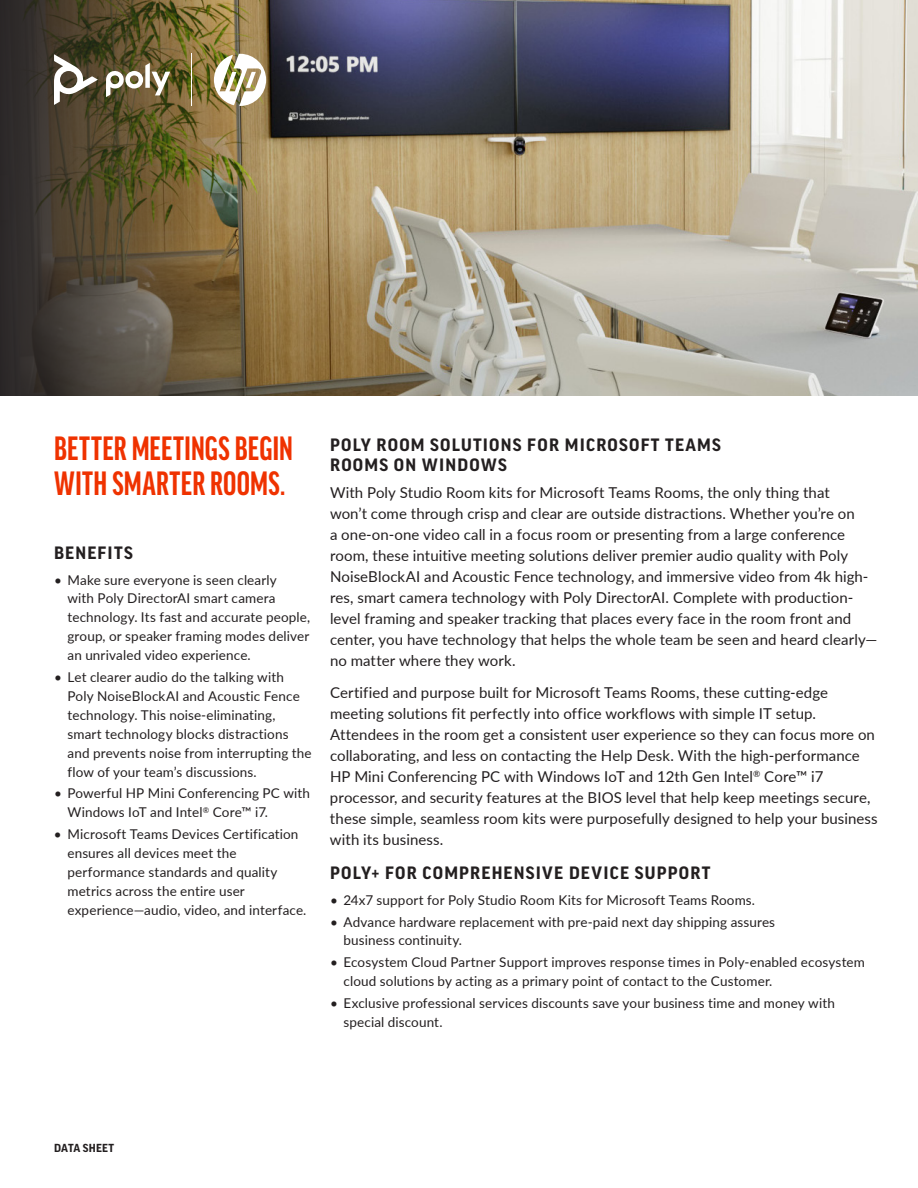
<style>
.page{position:relative;width:918px;height:1188px;background:#fff}
.page>*{position:absolute;margin:0;border:0;box-sizing:border-box;transform-origin:0 0}
.t1{font:700 extra-condensed 36px/34.5px "Good Headline Pro";letter-spacing:.01em;color:#ef3200}
.t2{font:700 17.25px/20.7px "Good Pro";letter-spacing:.07em;color:#231f20}
.t3{font:15px/21px "Lato";letter-spacing:.005em;color:#231f20}
.t4{font:13.5px/18.9px "Lato";letter-spacing:.01em;color:#231f20}
.t5{font:700 11.25px "Good Pro";letter-spacing:.02em;color:#231f20}
</style>
<div class="page">
<img style="left:266px;top:0;width:652px;height:396px">
<svg style="left:0;top:0;width:266px;height:396px;background:#5d5136"></svg>
<svg style="left:54px;top:54px;width:44px;height:51px"></svg>
<svg style="left:106px;top:63px;width:64px;height:34px"></svg>
<svg style="left:214px;top:54px;width:52px;height:52px"></svg>
<hr style="left:191px;top:53px;width:1px;height:53px;background:#fff">
<p class="t1" style="left:54px;top:431px;width:240px">BETTER MEETINGS BEGIN<br>WITH SMARTER ROOMS.</p>
<p class="t2" style="left:54px;top:542px;width:80px">BENEFITS</p>
<p class="t4" style="left:68px;top:570px;width:244px;text-indent:-14px">• Make sure everyone is seen clearly<br>with Poly DirectorAI smart camera technology. Its fast and accurate people, group, or speaker framing modes deliver an unrivaled video experience.</p>
<p class="t4" style="left:68px;top:667px;width:246px;text-indent:-14px">• Let clearer audio do the talking with Poly NoiseBlockAI and Acoustic Fence technology. This noise-eliminating, smart technology blocks distractions and prevents noise from interrupting the flow of your team’s discussions.</p>
<p class="t4" style="left:68px;top:784px;width:244px;text-indent:-14px">• Powerful HP Mini Conferencing PC with<br>Windows IoT and Intel<sup>®</sup> Core™ i7.</p>
<p class="t4" style="left:67px;top:824px;width:240px;text-indent:-14px">• Microsoft Teams Devices Certification ensures all devices meet the performance standards and quality metrics across the entire user experience—audio, video, and interface.</p>
<p class="t2" style="left:330px;top:434px;width:392px">POLY ROOM SOLUTIONS FOR MICROSOFT TEAMS<br>ROOMS ON WINDOWS</p>
<p class="t3" style="left:330px;top:482px;width:549px">With Poly Studio Room kits for Microsoft Teams Rooms, the only thing that<br>won’t come through crisp and clear are outside distractions. Whether you’re on<br>a one-on-one video call in a focus room or presenting from a large conference room, these intuitive meeting solutions deliver premier audio quality with Poly NoiseBlockAI and Acoustic Fence technology, and immersive video from 4k high&shy;res, smart camera technology with Poly DirectorAI. Complete with production&shy;level framing and speaker tracking that places every face in the room front and center, you have technology that helps the whole team be seen and heard clearly— no matter where they work.</p>
<p class="t3" style="left:330px;top:681px;width:549px">Certified and purpose built for Microsoft Teams Rooms, these cutting-edge meeting solutions fit perfectly into office workflows with simple IT setup.<br>Attendees in the room get a consistent user experience so they can focus more on collaborating, and less on contacting the Help Desk. With the high-performance HP Mini Conferencing PC with Windows IoT and 12th Gen Intel<sup>®</sup> Core™ i7 processor, and security features at the BIOS level that help keep meetings secure, these simple, seamless room kits were purposefully designed to help your business with its business.</p>
<p class="t2" style="left:330px;top:862px;width:382px">POLY+ FOR COMPREHENSIVE DEVICE SUPPORT</p>
<p class="t4" style="left:330px;top:890px;width:427px">• 24x7 support for Poly Studio Room Kits for Microsoft Teams Rooms.</p>
<p class="t4" style="left:344px;top:912px;width:433px;text-indent:-14px">• Advance hardware replacement with pre-paid next day shipping assures business continuity.</p>
<p class="t4" style="left:344px;top:952px;width:523px;text-indent:-14px">• Ecosystem Cloud Partner Support improves response times in Poly-enabled ecosystem cloud solutions by acting as a primary point of contact to the Customer.</p>
<p class="t4" style="left:344px;top:993px;width:493px;text-indent:-14px">• Exclusive professional services discounts save your business time and money with special discount.</p>
<p class="t5" style="left:54px;top:1142px;width:62px">DATA SHEET</p>
</div>
